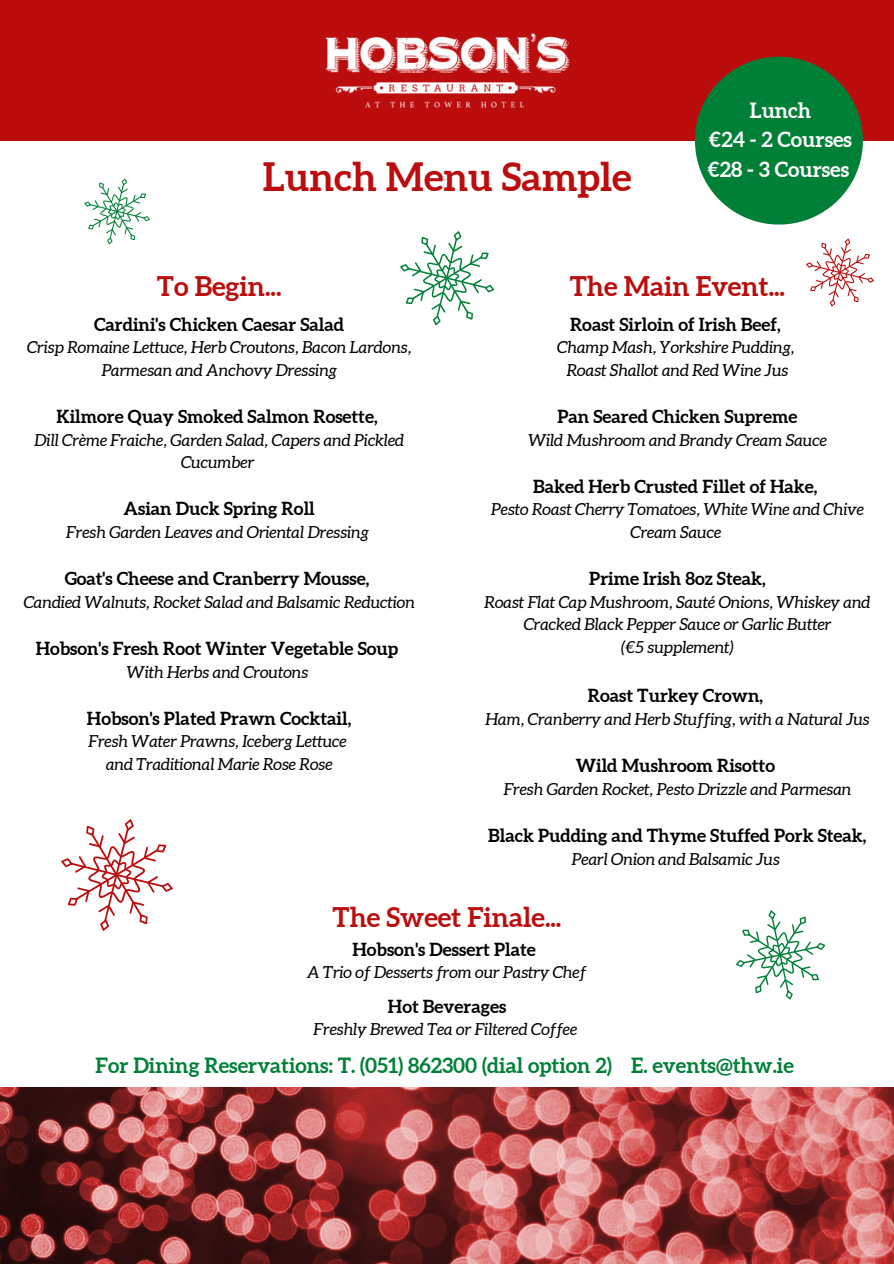
<style>
.page{position:relative;width:894px;height:1264px;background:#fff}
.page>*{position:absolute;margin:0;border:0;box-sizing:border-box;transform-origin:0 0}
.t1{font:700 39px "Aleo";color:#bb0d0d}
.t2{font:700 27px "Aleo";color:#bb0d0d}
.t3{font:700 21px "Aleo";color:#008037}
.t4{font:700 21px/29.2px "Aleo";color:#fff;text-align:center}
.t5{font:700 18px "Aleo";color:#000}
.t6{font:italic 16.5px/22.5px "Aleo";color:#000;text-align:center}
</style>
<div class="page">
<img style="left:0;top:1087px;width:893px;height:176px">
<div style="left:0;top:0;width:893px;height:141px;background:#bb0d0d"></div>
<img style="left:325px;top:33px;width:245px;height:75px">
<svg style="left:695px;top:57px;width:167px;height:167px"></svg>
<svg style="left:61px;top:819px;width:112px;height:112px"></svg>
<svg style="left:736px;top:910px;width:89px;height:89px"></svg>
<svg style="left:84px;top:178px;width:66px;height:66px"></svg>
<svg style="left:806px;top:238px;width:67px;height:69px"></svg>
<svg style="left:400px;top:231px;width:94px;height:94px"></svg>
<h1 class="t1" style="left:263px;top:155px;width:370px">Lunch Menu Sample</h1>
<p class="t4" style="left:707px;top:96px;width:146px">Lunch<br>€24 - 2 Courses €28 - 3 Courses</p>
<h2 class="t2" style="left:157px;top:271px;width:126px">To Begin...</h2>
<h2 class="t2" style="left:569px;top:271px;width:217px">The Main Event...</h2>
<p class="t5" style="left:94px;top:314px;width:251px">Cardini's Chicken Caesar Salad</p>
<p class="t6" style="left:27px;top:336px;width:386px">Crisp Romaine Lettuce, Herb Croutons, Bacon Lardons,<br>Parmesan and Anchovy Dressing</p>
<p class="t5" style="left:56px;top:406px;width:322px">Kilmore Quay Smoked Salmon Rosette,</p>
<p class="t6" style="left:34px;top:428px;width:371px">Dill Crème Fraiche, Garden Salad, Capers and Pickled<br>Cucumber</p>
<p class="t5" style="left:123px;top:498px;width:193px">Asian Duck Spring Roll</p>
<p class="t6" style="left:66px;top:521px;width:304px">Fresh Garden Leaves and Oriental Dressing</p>
<p class="t5" style="left:65px;top:568px;width:306px">Goat's Cheese and Cranberry Mousse,</p>
<p class="t6" style="left:24px;top:590px;width:392px">Candied Walnuts, Rocket Salad and Balsamic Reduction</p>
<p class="t5" style="left:36px;top:638px;width:364px">Hobson's Fresh Root Winter Vegetable Soup</p>
<p class="t6" style="left:127px;top:660px;width:183px">With Herbs and Croutons</p>
<p class="t5" style="left:87px;top:708px;width:266px">Hobson's Plated Prawn Cocktail,</p>
<p class="t6" style="left:88px;top:730px;width:259px">Fresh Water Prawns, Iceberg Lettuce and Traditional Marie Rose Rose</p>
<p class="t5" style="left:570px;top:314px;width:212px">Roast Sirloin of Irish Beef,</p>
<p class="t6" style="left:557px;top:336px;width:239px">Champ Mash, Yorkshire Pudding,<br>Roast Shallot and Red Wine Jus</p>
<p class="t5" style="left:557px;top:406px;width:241px">Pan Seared Chicken Supreme</p>
<p class="t6" style="left:528px;top:428px;width:300px">Wild Mushroom and Brandy Cream Sauce</p>
<p class="t5" style="left:533px;top:476px;width:285px">Baked Herb Crusted Fillet of Hake,</p>
<p class="t6" style="left:491px;top:498px;width:374px">Pesto Roast Cherry Tomatoes, White Wine and Chive<br>Cream Sauce</p>
<p class="t5" style="left:589px;top:568px;width:178px">Prime Irish 8oz Steak,</p>
<p class="t6" style="left:484px;top:590px;width:387px">Roast Flat Cap Mushroom, Sauté Onions, Whiskey and<br>Cracked Black Pepper Sauce or Garlic Butter<br>(€5 supplement)</p>
<p class="t5" style="left:587px;top:685px;width:177px">Roast Turkey Crown,</p>
<p class="t6" style="left:485px;top:707px;width:386px">Ham, Cranberry and Herb Stuffing, with a Natural Jus</p>
<p class="t5" style="left:575px;top:755px;width:201px">Wild Mushroom Risotto</p>
<p class="t6" style="left:503px;top:777px;width:349px">Fresh Garden Rocket, Pesto Drizzle and Parmesan</p>
<p class="t5" style="left:488px;top:825px;width:379px">Black Pudding and Thyme Stuffed Pork Steak,</p>
<p class="t6" style="left:571px;top:847px;width:209px">Pearl Onion and Balsamic Jus</p>
<h2 class="t2" style="left:332px;top:902px;width:230px">The Sweet Finale...</h2>
<p class="t5" style="left:352px;top:938px;width:185px">Hobson's Dessert Plate</p>
<p class="t6" style="left:307px;top:960px;width:280px">A Trio of Desserts from our Pastry Chef</p>
<p class="t5" style="left:388px;top:995px;width:120px">Hot Beverages</p>
<p class="t6" style="left:313px;top:1018px;width:265px">Freshly Brewed Tea or Filtered Coffee</p>
<p class="t3" style="left:95px;top:1052px;width:699px">For Dining Reservations: T. (051) 862300 (dial option 2) E. events@thw.ie</p>
</div>
